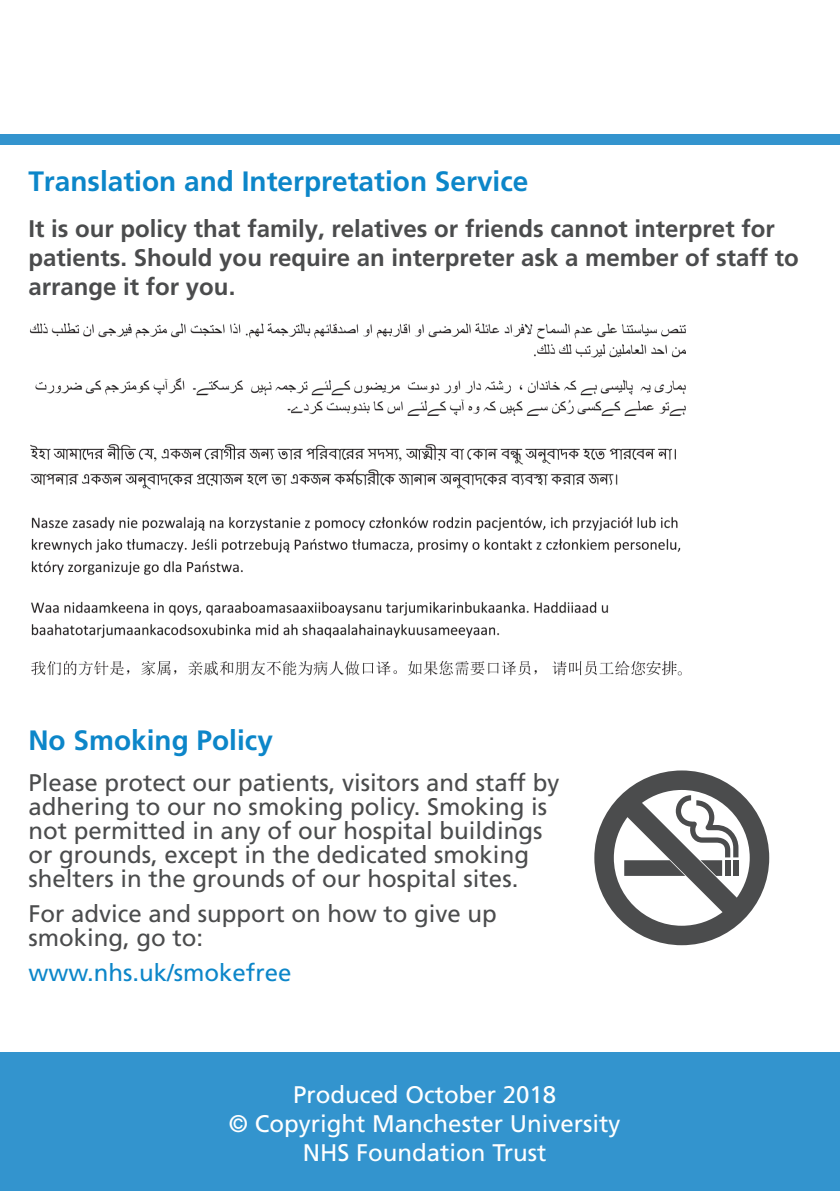
<style>
.page{position:relative;width:840px;height:1191px;background:#fff}
.page>*{position:absolute;margin:0;border:0;box-sizing:border-box;transform-origin:0 0}
.Main_Body{font:700 28px "Frutiger";color:#0c86c9}
.t1{font:24px/24px "Frutiger";color:#4b4c4d}
.t2{font:700 24px/28.8px "Frutiger";color:#4b4c4d}
.Main_Body-2{font:24px/28.8px "Frutiger";color:#fff;text-align:center}
.t3{font:24px "Frutiger";color:#0c86c9}
</style>
<div class="page">
<div style="left:0;top:1052px;width:839px;height:139px;background:#3394ce"></div>
<div style="left:0;top:134px;width:839px;height:11px;background:#3394ce"></div>
<svg style="left:594px;top:770px;width:174px;height:175px"></svg>
<img style="left:30px;top:323px;width:656px;height:353px">
<p class="Main_Body" style="left:28px;top:165px;width:501px">Translation and Interpretation Service</p>
<p class="t2" style="left:28px;top:214px;width:771px">It is our policy that family, relatives or friends cannot interpret for patients. Should you require an interpreter ask a member of staff to arrange it for you.</p>
<p class="Main_Body" style="left:28px;top:723px;width:246px">No Smoking Policy</p>
<p class="t1" style="left:28px;top:770px;width:532px">Please protect our patients, visitors and staff by adhering to our no smoking policy. Smoking is not permitted in any of our hospital buildings or grounds, except in the dedicated smoking shelters in the grounds of our hospital sites.</p>
<p class="t1" style="left:28px;top:901px;width:470px">For advice and support on how to give up smoking, go to:</p>
<p class="t3" style="left:28px;top:959px;width:264px">www.nhs.uk/smokefree</p>
<p class="Main_Body-2" style="left:229px;top:1080px;width:393px">Produced October 2018<br>© Copyright Manchester University<br>NHS Foundation Trust</p>
</div>
